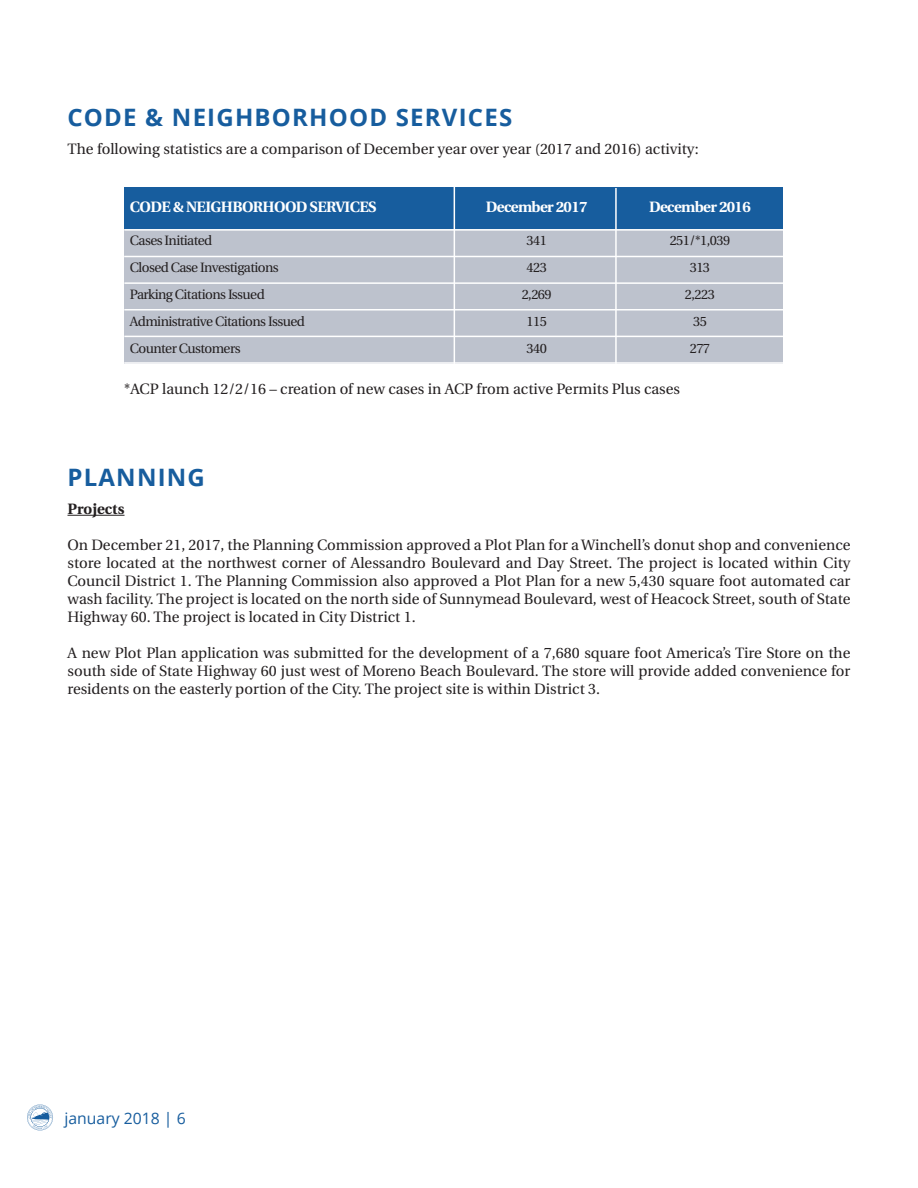
<style>
.page{position:relative;width:918px;height:1188px;background:#fff}
.page>*{position:absolute;margin:0;border:0;box-sizing:border-box;transform-origin:0 0}
.H1___Left{font:700 24px "Open Sans";letter-spacing:.05em;color:#175d9e}
.t1{font:15.75px "Open Sans";color:#175d9e}
.BC_Intro{font:15px/18px "Heuristica";color:#231f20;text-align:justify}
.t2{font:700 15px "Heuristica";letter-spacing:-.04em;color:#fff}
.BC_Intro-2{font:700 15px "Heuristica";color:#231f20}
.t3{font:13.5px "Heuristica";letter-spacing:-.04em;color:#231f20}
</style>
<div class="page">
<svg style="left:27px;top:1105px;width:26px;height:25px"></svg>
<hr style="left:68px;top:515px;width:57px;height:1px;background:#231f20">
<div style="left:124px;top:229px;width:659px;height:135px;background:#bdc2cd"></div>
<hr style="left:124px;top:229px;width:662px;height:2px;background:#fff">
<hr style="left:124px;top:336px;width:662px;height:1px;background:#fff">
<hr style="left:124px;top:282px;width:662px;height:2px;background:#fff">
<hr style="left:124px;top:256px;width:663px;height:1px;background:#fff">
<hr style="left:124px;top:362px;width:663px;height:2px;background:#fff">
<hr style="left:124px;top:309px;width:663px;height:2px;background:#fff">
<div style="left:124px;top:188px;width:659px;height:41px;background:#175d9e"></div>
<hr style="left:454px;top:186px;width:1px;height:178px;background:#fff">
<hr style="left:615px;top:188px;width:2px;height:176px;background:#fff">
<p class="H1___Left" style="left:68px;top:100px;width:446px">CODE &amp; NEIGHBORHOOD SERVICES</p>
<p class="BC_Intro" style="left:68px;top:140px;width:633px">The following statistics are a comparison of December year over year (2017 and 2016) activity:</p>
<p class="t2" style="left:130px;top:195px;width:248px">CODE &amp; NEIGHBORHOOD SERVICES</p>
<p class="t2" style="left:486px;top:195px;width:103px">December 2017</p>
<p class="t2" style="left:649px;top:195px;width:103px">December 2016</p>
<p class="t3" style="left:130px;top:230px;width:84px">Cases Initiated</p>
<p class="t3" style="left:527px;top:230px;width:22px">341</p>
<p class="t3" style="left:670px;top:230px;width:62px">251/*1,039</p>
<p class="t3" style="left:130px;top:257px;width:150px">Closed Case Investigations</p>
<p class="t3" style="left:527px;top:257px;width:22px">423</p>
<p class="t3" style="left:690px;top:257px;width:22px">313</p>
<p class="t3" style="left:130px;top:284px;width:136px">Parking Citations Issued</p>
<p class="t3" style="left:522px;top:284px;width:32px">2,269</p>
<p class="t3" style="left:685px;top:284px;width:32px">2,223</p>
<p class="t3" style="left:130px;top:311px;width:176px">Administrative Citations Issued</p>
<p class="t3" style="left:527px;top:311px;width:22px">115</p>
<p class="t3" style="left:693px;top:311px;width:15px">35</p>
<p class="t3" style="left:130px;top:338px;width:112px">Counter Customers</p>
<p class="t3" style="left:527px;top:338px;width:22px">340</p>
<p class="t3" style="left:690px;top:338px;width:22px">277</p>
<p class="BC_Intro" style="left:124px;top:380px;width:557px">*ACP launch 12/2/16 – creation of new cases in ACP from active Permits Plus cases</p>
<p class="H1___Left" style="left:68px;top:460px;width:139px">PLANNING</p>
<p class="BC_Intro-2" style="left:68px;top:497px;width:59px">Projects</p>
<p class="BC_Intro" style="left:68px;top:536px;width:785px">On December 21, 2017, the Planning Commission approved a Plot Plan for a Winchell’s donut shop and convenience store located at the northwest corner of Alessandro Boulevard and Day Street. The project is located within City Council District 1. The Planning Commission also approved a Plot Plan for a new 5,430 square foot automated car wash facility. The project is located on the north side of Sunnymead Boulevard, west of Heacock Street, south of State Highway 60. The project is located in City District 1.</p>
<p class="BC_Intro" style="left:68px;top:644px;width:784px">A new Plot Plan application was submitted for the development of a 7,680 square foot America’s Tire Store on the south side of State Highway 60 just west of Moreno Beach Boulevard. The store will provide added convenience for residents on the easterly portion of the City. The project site is within District 3.</p>
<p class="t1" style="left:65px;top:1107px;width:123px">january 2018 | 6</p>
</div>
